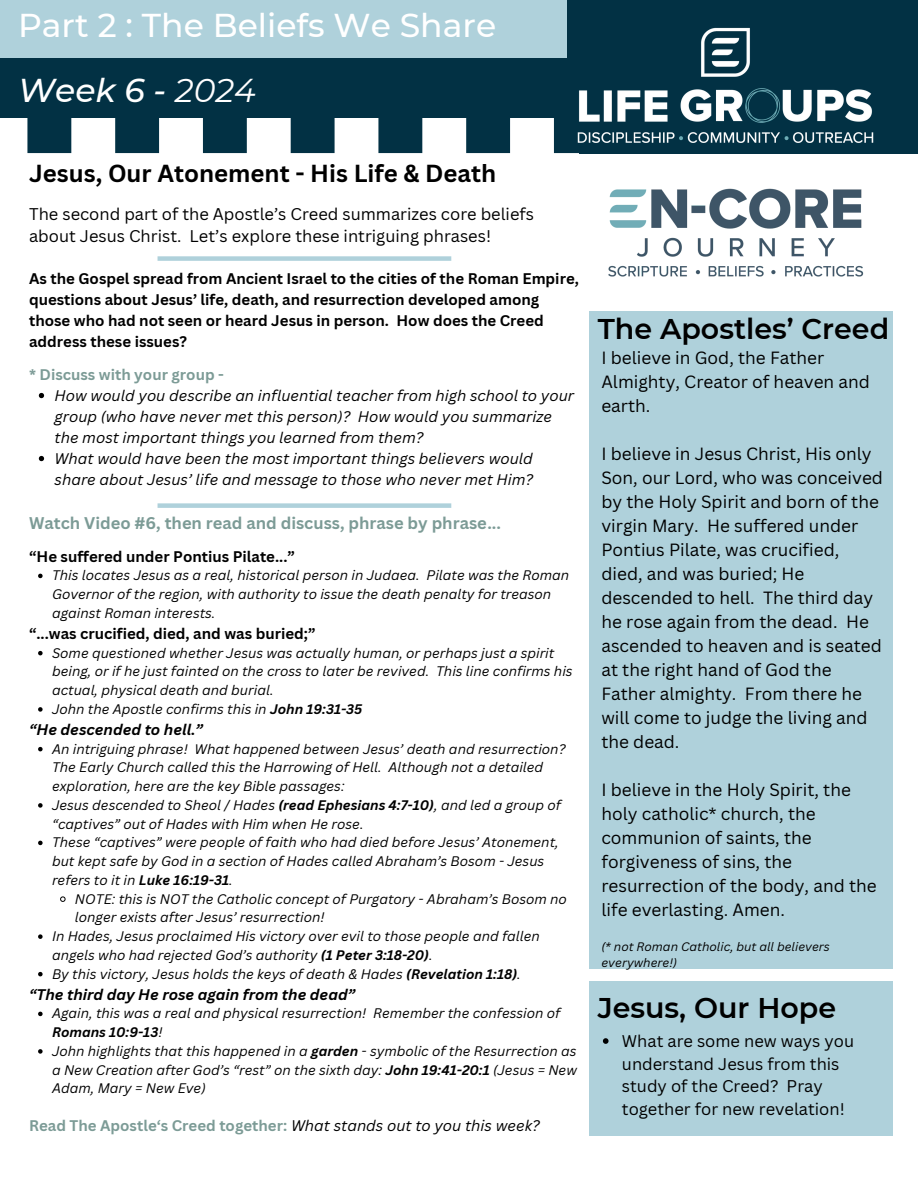
<style>
.page{position:relative;width:918px;height:1188px;background:#fff}
.page>*{position:absolute;margin:0;border:0;box-sizing:border-box;transform-origin:0 0}
.t1{font:500 33px "Montserrat";color:#fff}
.t2{font:italic 500 33px "Montserrat";color:#fff}
.t3{font:600 28.5px "Montserrat";color:#000}
.t4{font:700 24px "Canva Sans";color:#000}
.t5{font:17.25px/24px "Canva Sans";color:#000}
.t6{font:16.5px/22.5px "Canva Sans";color:#000}
.t7{font:700 16.5px "Canva Sans";color:#7c9b96}
.t8{font:700 15px/21px "Canva Sans";color:#000}
.t9{font:italic 15px/21px "Canva Sans";color:#000}
.t10{font:700 15px "Canva Sans";color:#7c9b96}
.t11{font:italic 700 15px "Canva Sans";color:#000}
.t12{font:italic 13.5px/18.8px "Canva Sans";color:#000}
.t13{font:italic 12px/16px "Canva Sans";color:#000}
.s1{font-weight:400}
.s2{font-weight:700}
.s3{font-weight:400;font-style:italic;color:#000}
</style>
<div class="page">
<div style="left:0;top:0;width:918px;height:118px;background:#023144"></div>
<img style="left:608px;top:204px;width:256px;height:73px">
<svg style="left:27px;top:118px;width:484px;height:35px"></svg>
<div style="left:589px;top:981px;width:303px;height:155px;background:#afd1db"></div>
<div style="left:589px;top:311px;width:304px;height:658px;background:#afd1db"></div>
<svg style="left:39px;top:393px;width:5px;height:5px"></svg>
<svg style="left:39px;top:456px;width:5px;height:5px"></svg>
<svg style="left:38px;top:574px;width:5px;height:4px"></svg>
<svg style="left:38px;top:651px;width:5px;height:4px"></svg>
<svg style="left:38px;top:707px;width:5px;height:5px"></svg>
<svg style="left:38px;top:747px;width:5px;height:4px"></svg>
<svg style="left:38px;top:803px;width:5px;height:5px"></svg>
<svg style="left:38px;top:841px;width:5px;height:4px"></svg>
<svg style="left:60px;top:896px;width:6px;height:6px"></svg>
<svg style="left:38px;top:934px;width:5px;height:5px"></svg>
<svg style="left:38px;top:972px;width:5px;height:4px"></svg>
<svg style="left:38px;top:1012px;width:5px;height:4px"></svg>
<svg style="left:38px;top:1049px;width:5px;height:5px"></svg>
<div style="left:158px;top:256px;width:293px;height:5px;background:#afd1db"></div>
<div style="left:158px;top:503px;width:293px;height:5px;background:#afd1db"></div>
<div style="left:0;top:0;width:567px;height:57px;background:#afd1db"></div>
<img style="left:544px;top:27px;width:374px;height:177px">
<svg style="left:603px;top:1038px;width:6px;height:6px"></svg>
<p class="t1" style="left:18px;top:5px;width:480px">Part 2 : The Beliefs We Share</p>
<p class="t2" style="left:18px;top:70px;width:239px">Week 6 - <span class="s1">2024</span></p>
<h1 class="t4" style="left:29px;top:157px;width:469px">Jesus, Our Atonement - His Life &amp; Death</h1>
<h2 class="t6" style="left:29px;top:202px;width:506px">The second part of the Apostle’s Creed summarizes core beliefs about Jesus Christ. Let’s explore these intriguing phrases!</h2>
<p class="t8" style="left:29px;top:268px;width:551px">As the Gospel spread from Ancient Israel to the cities of the Roman Empire, questions about Jesus’ life, death, and resurrection developed among those who had not seen or heard Jesus in person. How does the Creed address these issues?</p>
<h3 class="t10" style="left:29px;top:364px;width:196px">* Discuss with your group -</h3>
<h4 class="t9" style="left:55px;top:385px;width:521px">How would you describe an influential teacher from high school to your group (who have never met this person)? How would you summarize the most important things you learned from them?</h4>
<h6 class="t9" style="left:55px;top:448px;width:480px">What would have been the most important things believers would share about Jesus’ life and message to those who never met Him?</h6>
<p class="t7" style="left:29px;top:511px;width:473px">Watch Video #6, then read and discuss, phrase by phrase...</p>
<p class="t8" style="left:29px;top:545px;width:267px">“He suffered under Pontius Pilate...”</p>
<p class="t12" style="left:52px;top:566px;width:519px">This locates Jesus as a real, historical person in Judaea. Pilate was the Roman<br>Governor of the region, with authority to issue the death penalty for treason against Roman interests.</p>
<p class="t8" style="left:29px;top:623px;width:288px">“...was crucified, died, and was buried;”</p>
<h5 class="t12" style="left:52px;top:643px;width:522px">Some questioned whether Jesus was actually human, or perhaps just a spirit being, or if he just fainted on the cross to later be revived. This line confirms his actual, physical death and burial.</h5>
<p class="t12" style="left:52px;top:699px;width:312px">John the Apostle confirms this in <span class="s2">John 19:31-35</span></p>
<p class="t11" style="left:29px;top:719px;width:175px">“He descended to hell.”</p>
<p class="t12" style="left:52px;top:739px;width:515px">An intriguing phrase! What happened between Jesus’ death and resurrection?<br>The Early Church called this the Harrowing of Hell. Although not a detailed exploration, here are the key Bible passages:</p>
<p class="t12" style="left:52px;top:795px;width:510px">Jesus descended to Sheol / Hades <span class="s2">(read Ephesians 4:7-10)</span>, and led a group of “captives” out of Hades with Him when He rose.</p>
<p class="t12" style="left:52px;top:833px;width:508px">These “captives” were people of faith who had died before Jesus’ Atonement, but kept safe by God in a section of Hades called Abraham’s Bosom - Jesus refers to it in <span class="s2">Luke 16:19-31</span>.</p>
<p class="t12" style="left:75px;top:889px;width:494px">NOTE: this is NOT the Catholic concept of Purgatory - Abraham’s Bosom no longer exists after Jesus’ resurrection!</p>
<p class="t12" style="left:52px;top:927px;width:489px">In Hades, Jesus proclaimed His victory over evil to those people and fallen angels who had rejected God’s authority <span class="s2">(1 Peter 3:18-20)</span>.</p>
<p class="t12" style="left:52px;top:964px;width:470px">By this victory, Jesus holds the keys of death &amp; Hades <span class="s2">(Revelation 1:18)</span>.</p>
<p class="t11" style="left:29px;top:984px;width:328px">“The third day He rose again from the dead”</p>
<p class="t12" style="left:52px;top:1004px;width:510px">Again, this was a real and physical resurrection! Remember the confession of<br><span class="s2">Romans 10:9-13</span>!</p>
<p class="t12" style="left:52px;top:1041px;width:526px;text-align:justify">John highlights that this happened in a <span class="s2">garden</span> - symbolic of the Resurrection as a New Creation after God’s “rest” on the sixth day: <span class="s2">John 19:41-20:1</span> (Jesus = New Adam, Mary = New Eve)</p>
<p class="t10" style="left:29px;top:1115px;width:512px">Read The Apostle‘s Creed together: <span class="s3">What stands out to you this week?</span></p>
<h6 class="t3" style="left:598px;top:312px;width:293px">The Apostles’ Creed</h6>
<h6 class="t5" style="left:601px;top:345px;width:270px">I believe in God, the Father<br>Almighty, Creator of heaven and earth.</h6>
<p class="t5" style="left:601px;top:441px;width:283px">I believe in Jesus Christ, His only<br>Son, our Lord, who was conceived by the Holy Spirit and born of the virgin Mary. He suffered under<br>Pontius Pilate, was crucified, died, and was buried; He descended to hell. The third day he rose again from the dead. He ascended to heaven and is seated at the right hand of God the<br>Father almighty. From there he will come to judge the living and the dead.</p>
<h3 class="t5" style="left:601px;top:777px;width:277px">I believe in the Holy Spirit, the holy catholic* church, the communion of saints, the forgiveness of sins, the resurrection of the body, and the life everlasting. Amen.</h3>
<p class="t13" style="left:601px;top:938px;width:230px">(* not Roman Catholic, but all believers everywhere!)</p>
<h6 class="t3" style="left:598px;top:990px;width:240px">Jesus, Our Hope</h6>
<p class="t6" style="left:622px;top:1030px;width:234px">What are some new ways you understand Jesus from this study of the Creed? Pray together for new revelation!</p>
</div>
